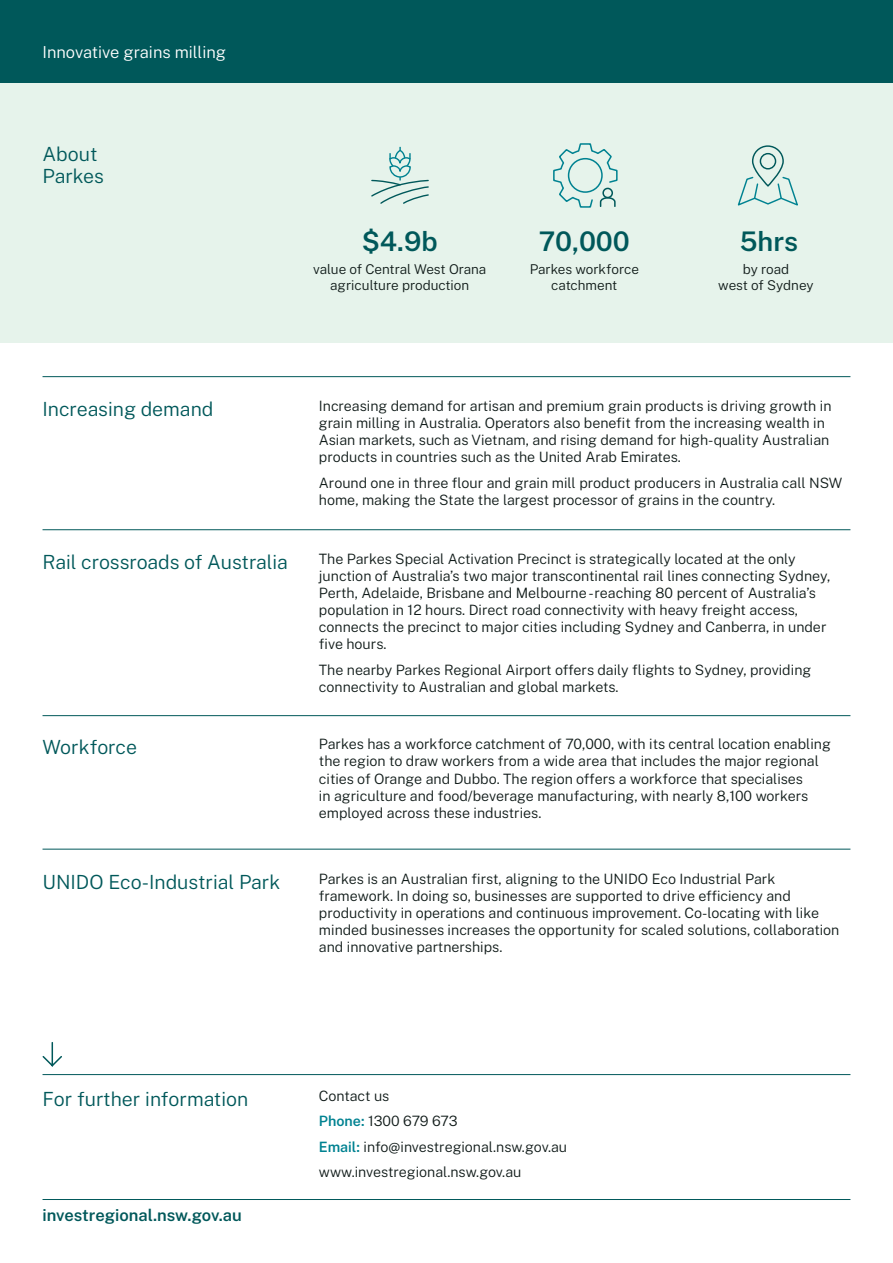
<style>
.page{position:relative;width:893px;height:1263px;background:#fff}
.page>*{position:absolute;margin:0;border:0;box-sizing:border-box;transform-origin:0 0}
.Infographic_large_Semibold{font:600 27px "Public Sans";color:#00585a}
.Heading_1{font:300 19.5px/22.5px "Public Sans";color:#00585a}
.Footer_website{font:600 16.5px "Public Sans";color:#00585a}
.Document_Title{font:300 16.5px "Public Sans";color:#fff}
.Body{font:300 14.25px/17.1px "Public Sans";color:#0f1a18}
.Infographic_small_copy{font:300 13.5px/16.2px "Public Sans";letter-spacing:-.005em;color:#0f1a18;text-align:center}
.s1{font-weight:600;color:#008291}
</style>
<div class="page">
<div style="left:0;top:83px;width:893px;height:259px;background:#e6f3eb"></div>
<div style="left:0;top:0;width:893px;height:83px;background:#00585a"></div>
<hr style="left:43px;top:1199px;width:807px;height:1px;background:#00585a">
<svg style="left:42px;top:1042px;width:20px;height:25px"></svg>
<hr style="left:43px;top:1074px;width:807px;height:1px;background:#00585a">
<svg style="left:371px;top:147px;width:58px;height:57px"></svg>
<svg style="left:553px;top:143px;width:65px;height:65px"></svg>
<div style="left:760px;top:153px;width:16px;height:16px;border:1px solid #00585a;border-radius:50%"></div>
<div style="left:752px;top:145px;width:32px;height:42px;border:1px solid #00585a;border-radius:15px"></div>
<svg style="left:737px;top:176px;width:61px;height:30px"></svg>
<hr style="left:43px;top:376px;width:807px;height:1px;background:#00585a">
<hr style="left:43px;top:529px;width:807px;height:1px;background:#00585a">
<hr style="left:43px;top:715px;width:807px;height:1px;background:#00585a">
<hr style="left:43px;top:849px;width:807px;height:1px;background:#00585a">
<h1 class="Document_Title" style="left:43px;top:41px;width:185px">Innovative grains milling</h1>
<h1 class="Heading_1" style="left:43px;top:142px;width:63px">About<br>Parkes</h1>
<p class="Infographic_large_Semibold" style="left:362px;top:223px;width:77px">$4.9b</p>
<p class="Infographic_small_copy" style="left:313px;top:261px;width:175px">value of Central West Orana agriculture production</p>
<p class="Infographic_large_Semibold" style="left:539px;top:223px;width:92px">70,000</p>
<p class="Infographic_small_copy" style="left:530px;top:261px;width:111px">Parkes workforce catchment</p>
<p class="Infographic_large_Semibold" style="left:740px;top:223px;width:60px">5hrs</p>
<p class="Infographic_small_copy" style="left:718px;top:261px;width:97px">by road<br>west of Sydney</p>
<h1 class="Heading_1" style="left:43px;top:397px;width:172px">Increasing demand</h1>
<h2 class="Body" style="left:319px;top:397px;width:514px">Increasing demand for artisan and premium grain products is driving growth in grain milling in Australia. Operators also benefit from the increasing wealth in Asian markets, such as Vietnam, and rising demand for high-quality Australian products in countries such as the United Arab Emirates.</h2>
<h2 class="Body" style="left:319px;top:474px;width:525px">Around one in three flour and grain mill product producers in Australia call NSW home, making the State the largest processor of grains in the country.</h2>
<h1 class="Heading_1" style="left:43px;top:550px;width:247px">Rail crossroads of Australia</h1>
<h2 class="Body" style="left:319px;top:549px;width:513px">The Parkes Special Activation Precinct is strategically located at the only junction of Australia’s two major transcontinental rail lines connecting Sydney, Perth, Adelaide, Brisbane and Melbourne -reaching 80 percent of Australia’s population in 12 hours. Direct road connectivity with heavy freight access, connects the precinct to major cities including Sydney and Canberra, in under five hours.</h2>
<h2 class="Body" style="left:319px;top:661px;width:494px">The nearby Parkes Regional Airport offers daily flights to Sydney, providing connectivity to Australian and global markets.</h2>
<h1 class="Heading_1" style="left:43px;top:735px;width:96px">Workforce</h1>
<h2 class="Body" style="left:319px;top:735px;width:513px">Parkes has a workforce catchment of 70,000, with its central location enabling the region to draw workers from a wide area that includes the major regional cities of Orange and Dubbo. The region offers a workforce that specialises<br>in agriculture and food/beverage manufacturing, with nearly 8,100 workers employed across these industries.</h2>
<h1 class="Heading_1" style="left:43px;top:870px;width:239px">UNIDO Eco-Industrial Park</h1>
<h2 class="Body" style="left:319px;top:869px;width:522px">Parkes is an Australian first, aligning to the UNIDO Eco Industrial Park framework. In doing so, businesses are supported to drive efficiency and productivity in operations and continuous improvement. Co-locating with like minded businesses increases the opportunity for scaled solutions, collaboration and innovative partnerships.</h2>
<h1 class="Heading_1" style="left:43px;top:1087px;width:207px">For further information</h1>
<h2 class="Body" style="left:319px;top:1086px;width:72px">Contact us</h2>
<h2 class="Body" style="left:319px;top:1112px;width:140px"><span class="s1">Phone:</span> 1300 679 673</h2>
<h2 class="Body" style="left:319px;top:1138px;width:250px"><span class="s1">Email:</span> info@investregional.nsw.gov.au</h2>
<h2 class="Body" style="left:319px;top:1163px;width:204px">www.investregional.nsw.gov.au</h2>
<p class="Footer_website" style="left:43px;top:1204px;width:201px">investregional.nsw.gov.au</p>
</div>
